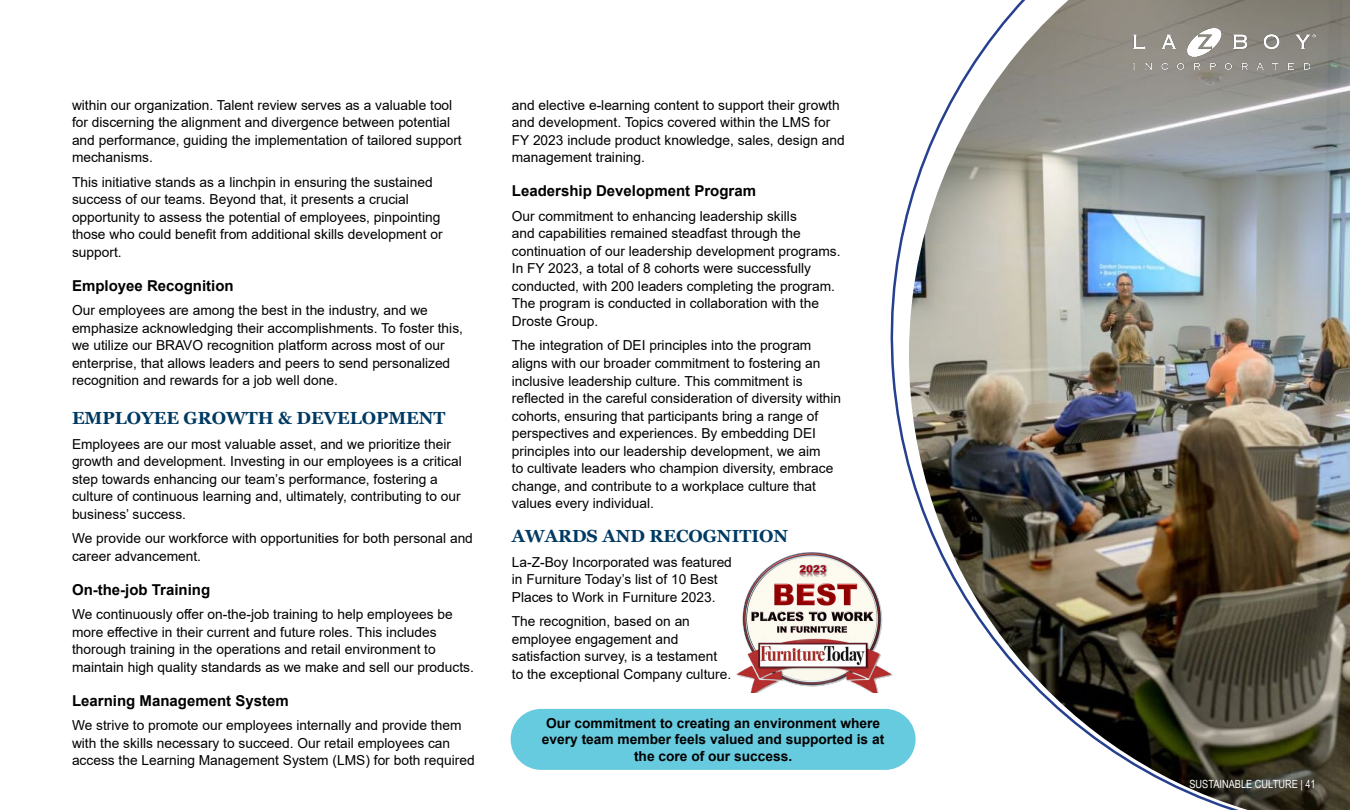
<style>
.page{position:relative;width:1350px;height:810px;background:#fff}
.page>*{position:absolute;margin:0;border:0;box-sizing:border-box;transform-origin:0 0}
.t1{font:700 17.5px "Georgia";color:#003a63}
.t2{font:700 15px "Arial";color:#000}
.t3{font:13.75px/17.5px "Arial";color:#000}
.t4{font:700 13.75px/16.2px "Arial";color:#000;text-align:center}
.t5{font:11.25px "Arial Narrow";color:#fff}
.s1{font-style:inherit}
</style>
<div class="page">
<img style="left:909px;top:0;width:441px;height:810px">
<div style="left:511px;top:709px;width:405px;height:61px;background:#67cbdf;border-radius:31px"></div>
<img style="left:736px;top:552px;width:157px;height:141px">
<p class="t3" style="left:72px;top:96px;width:391px">within our organization. Talent review serves as a valuable tool for discerning the alignment and divergence between potential and performance, guiding the implementation of tailored support mechanisms.</p>
<p class="t3" style="left:72px;top:173px;width:372px">This initiative stands as a linchpin in ensuring the sustained success of our teams. Beyond that, it presents a crucial opportunity to assess the potential of employees, pinpointing those who could benefit from additional skills development or support.</p>
<p class="t2" style="left:72px;top:275px;width:163px">Employee Recognition</p>
<p class="t3" style="left:72px;top:302px;width:393px">Our employees are among the best in the industry, and we emphasize acknowledging their accomplishments. To foster this, we utilize our BRAVO recognition platform across most of our enterprise, that allows leaders and peers to send personalized recognition and rewards for a job well done.</p>
<p class="t1" style="left:72px;top:407px;width:375px">EMPLOYEE GROWTH &amp; DEVELOPMENT</p>
<p class="t3" style="left:72px;top:435px;width:391px">Employees are our most valuable asset, and we prioritize their growth and development. Investing in our employees is a critical step towards enhancing our team’s performance, fostering a culture of continuous learning and, ultimately, contributing to our business’ success.</p>
<p class="t3" style="left:72px;top:530px;width:402px">We provide our workforce with opportunities for both personal and career advancement.</p>
<p class="t2" style="left:72px;top:579px;width:140px">On-the-job Training</p>
<p class="t3" style="left:72px;top:606px;width:403px">We continuously offer on-the-job training to help employees be more effective in their current and future roles. This includes thorough training in the operations and retail environment to maintain high quality standards as we make and sell our products.</p>
<p class="t2" style="left:72px;top:690px;width:218px">Learning Management System</p>
<p class="t3" style="left:72px;top:717px;width:404px">We strive to promote our employees internally and provide them with the skills necessary to succeed. Our retail employees can access the Learning Management System (LMS) for both required</p>
<p class="t3" style="left:512px;top:96px;width:334px">and elective e-learning content to support their growth and development. Topics covered within the LMS for FY 2023 include product knowledge, sales, design and management training.</p>
<p class="t2" style="left:512px;top:180px;width:246px">Leadership Development Program</p>
<p class="t3" style="left:512px;top:207px;width:330px">Our commitment to enhancing leadership skills<br>and capabilities remained steadfast through the continuation of our leadership development programs.<br>In FY 2023, a total of 8 cohorts were successfully conducted, with 200 leaders completing the program.<br>The program is conducted in collaboration with the Droste Group.</p>
<p class="t3" style="left:512px;top:337px;width:331px">The integration of DEI principles into the program aligns with our broader commitment to fostering an inclusive leadership culture. This commitment is reflected in the careful consideration of diversity within cohorts, ensuring that participants bring a range of perspectives and experiences. By embedding DEI principles into our leadership development, we aim<br>to cultivate leaders who champion diversity, embrace change, and contribute to a workplace culture that values every individual.</p>
<p class="t1" style="left:512px;top:525px;width:278px">AWARDS AND RECOGNITION</p>
<p class="t3" style="left:512px;top:553px;width:222px">La-Z-Boy Incorporated was featured in Furniture Today’s list of 10 Best<br>Places to Work in Furniture 2023.</p>
<p class="t3" style="left:512px;top:612px;width:221px">The recognition, based on an employee engagement and satisfaction survey, is a testament to the exceptional Company culture.</p>
<p class="t4" style="left:542px;top:715px;width:344px">Our commitment to creating an environment where every team member feels valued and supported is at the core of our success.</p>
<p class="t5" style="left:1189px;top:776px;width:128px">SUSTAINABLE CULTURE | <span class="s1">41</span></p>
</div>
